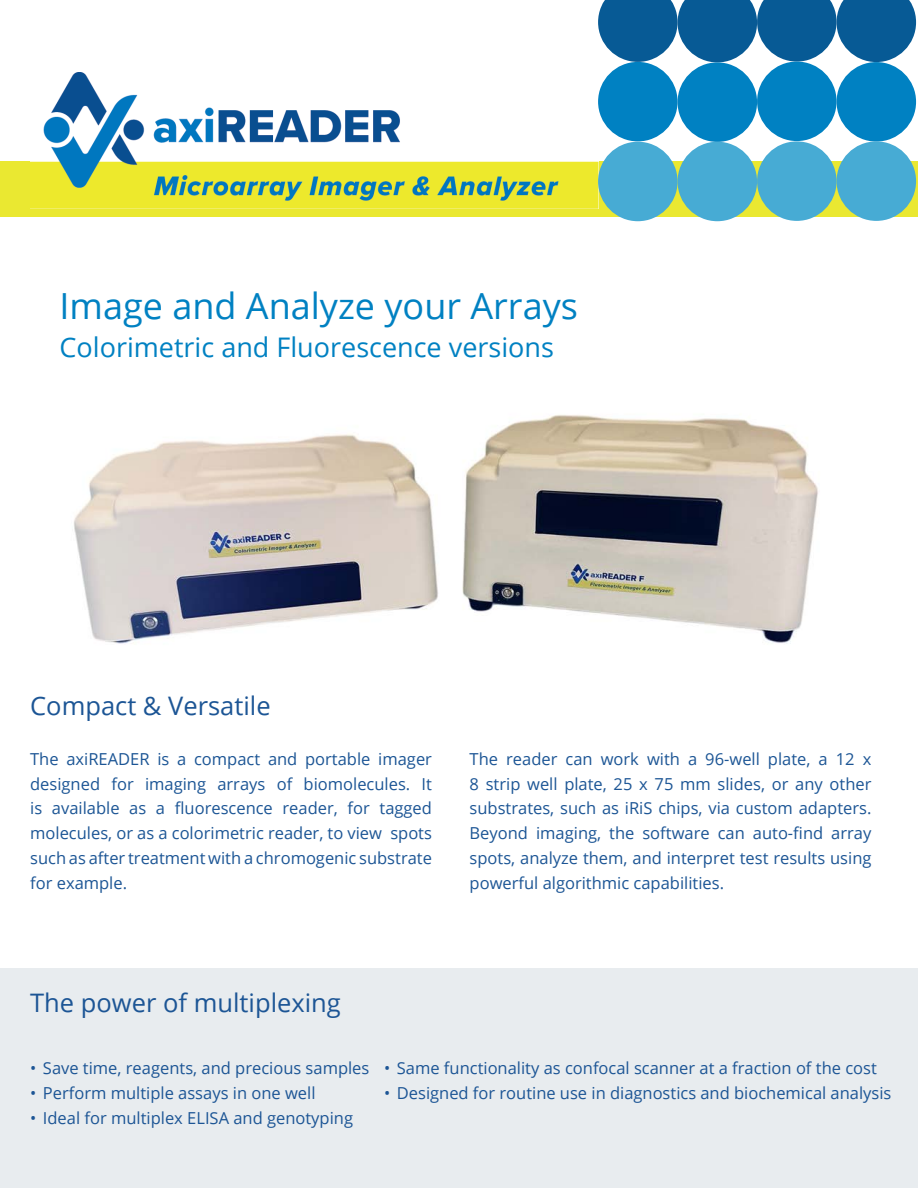
<style>
.page{position:relative;width:918px;height:1188px;background:#fff}
.page>*{position:absolute;margin:0;border:0;box-sizing:border-box;transform-origin:0 0}
.t1{font:36px "Open Sans";color:#0081c2}
.t2{font:27px "Open Sans";color:#0081c2}
.t3{font:25.5px "Open Sans";color:#1c5595}
.t4{font:16.5px/24.8px "Open Sans";color:#1c5595;text-align:justify}
</style>
<div class="page">
<div style="left:0;top:162px;width:918px;height:55px;background:#eae831"></div>
<img style="left:31px;top:72px;width:567px;height:129px">
<div style="left:1px;top:969px;width:917px;height:219px;background:#e8ecef"></div>
<div style="left:837px;top:62px;width:79px;height:80px;background:#0081c2;border-radius:50%"></div>
<div style="left:837px;top:141px;width:79px;height:80px;background:#47abd4;border-radius:50%"></div>
<div style="left:757px;top:62px;width:80px;height:79px;background:#0081c2;border-radius:50%"></div>
<div style="left:757px;top:141px;width:80px;height:80px;background:#47abd4;border-radius:50%"></div>
<div style="left:678px;top:62px;width:79px;height:80px;background:#0081c2;border-radius:50%"></div>
<div style="left:678px;top:142px;width:79px;height:79px;background:#47abd4;border-radius:50%"></div>
<svg style="left:598px;top:0;width:318px;height:62px;background:#2e74a5"></svg>
<div style="left:598px;top:62px;width:80px;height:79px;background:#0081c2;border-radius:50%"></div>
<div style="left:598px;top:142px;width:80px;height:79px;background:#47abd4;border-radius:50%"></div>
<img style="left:74px;top:415px;width:744px;height:229px">
<h1 class="t1" style="left:60px;top:282px;width:520px">Image and Analyze your Arrays</h1>
<h2 class="t2" style="left:60px;top:328px;width:496px">Colorimetric and Fluorescence versions</h2>
<h3 class="t3" style="left:30px;top:689px;width:242px">Compact &amp; Versatile</h3>
<p class="t4" style="left:30px;top:746px;width:403px">The axiREADER is a compact and portable imager designed for imaging arrays of biomolecules. It is available as a fluorescence reader, for tagged molecules, or as a colorimetric reader, to view spots such as after treatment with a chromogenic substrate for example.</p>
<p class="t4" style="left:470px;top:746px;width:403px">The reader can work with a 96-well plate, a 12 x 8 strip well plate, 25 x 75 mm slides, or any other substrates, such as iRiS chips, via custom adapters.<br>Beyond imaging, the software can auto-find array spots, analyze them, and interpret test results using powerful algorithmic capabilities.</p>
<h3 class="t3" style="left:30px;top:986px;width:312px">The power of multiplexing</h3>
<p class="t4" style="left:30px;top:1055px;width:341px">• Save time, reagents, and precious samples</p>
<p class="t4" style="left:30px;top:1080px;width:287px">• Perform multiple assays in one well</p>
<p class="t4" style="left:30px;top:1105px;width:324px">• Ideal for multiplex ELISA and genotyping</p>
<p class="t4" style="left:384px;top:1055px;width:494px">• Same functionality as confocal scanner at a fraction of the cost</p>
<p class="t4" style="left:384px;top:1080px;width:509px">• Designed for routine use in diagnostics and biochemical analysis</p>
</div>
